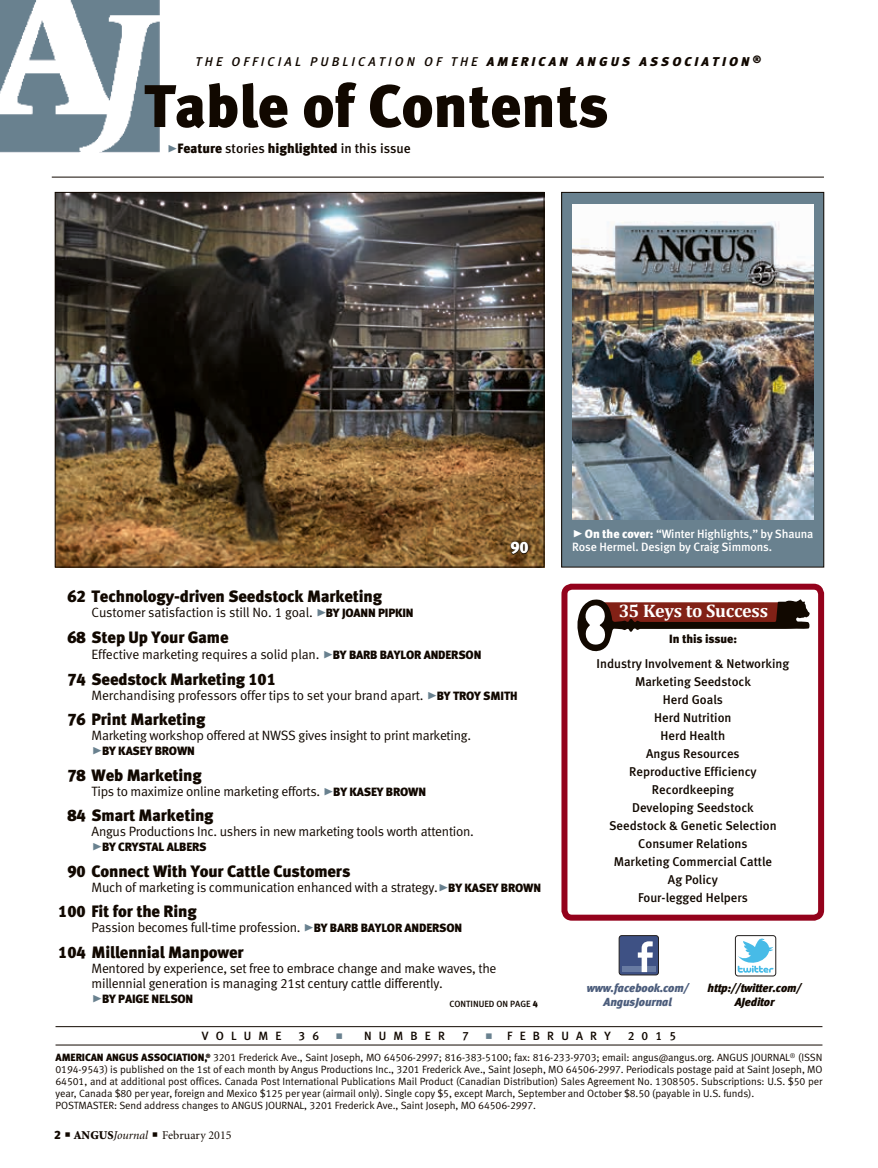
<style>
.page{position:relative;width:878px;height:1168px;background:#fff}
.page>*{position:absolute;margin:0;border:0;box-sizing:border-box;transform-origin:0 0}
.t1{font:60px "Meta Black LF";color:#110800}
.t2{font:700 18.15px "Cambria";letter-spacing:-.02em;color:#fff}
.t3{font:16.5px "Meta Black LF";letter-spacing:-.01em;color:#110800}
.t4{font:16.5px "Meta Black LF";color:#fff}
.deck_line{font:13.5px/15px "Meta Normal LF";letter-spacing:-.02em;color:#110800}
.t5{font:13.5px "Meta Black LF";color:#110800}
.sidebar_text{font:12.75px "Meta Medium LF";color:#110800}
.t6{font:italic 12.75px "Meta Medium LF";letter-spacing:.25em;color:#110800}
.t7{font:12px/13.5px "Meta Medium LF";letter-spacing:-.01em;color:#fff}
.deck_line-2{font:12px "Meta Black LF";letter-spacing:-.015em;color:#110800}
.t8{font:12px "Meta Medium LF";letter-spacing:.6em;color:#110800}
.t9{font:12px "Minion";color:#110800}
.cutlines{font:12px "Meta Black LF";letter-spacing:-.01em;color:#110800}
.deck_line-3{font:italic 11.7px "Meta Black LF";letter-spacing:-.01em;color:#4c5d7c}
.deck_line-4{font:italic 11.7px "Meta Black LF";letter-spacing:-.01em;color:#110800}
.t10{font:10.5px/12px "Meta Normal LF";letter-spacing:-.01em;color:#110800;text-align:justify}
.t11{font:9px "Meta Medium LF";color:#110800}
.s1{font-family:"Meta Black LF"}
.s2{font-family:"Meta Black Caps Expert";font-size:21px;color:#69818f}
.s3{font-family:"Meta Medium LF"}
.s4{font-family:"Meta Black Caps Expert";font-size:21px}
.s5{font-family:"Meta Black LF";font-size:12px}
.s6{font-weight:900}
.s7{font-style:italic}
</style>
<div class="page">
<img style="left:57px;top:194px;width:485px;height:371px">
<img style="left:0;top:0;width:160px;height:153px">
<hr style="left:56px;top:1026px;width:766px;height:1px;background:#110800">
<hr style="left:56px;top:1045px;width:766px;height:1px;background:#110800">
<hr style="left:52px;top:177px;width:772px;height:1px;background:#110800">
<div style="left:561px;top:192px;width:262px;height:375px;background:#69818f"></div>
<div style="left:561px;top:192px;width:263px;height:375px;border:1px solid #110800"></div>
<img style="left:572px;top:204px;width:241px;height:315px">
<div style="left:504px;top:535px;width:33px;height:28px;background:#110800;opacity:.46"></div>
<svg style="left:510px;top:541px;width:19px;height:14px"></svg>
<div style="left:561px;top:584px;width:263px;height:336px;border:6px solid #94021c;border-radius:8px"></div>
<svg style="left:577px;top:599px;width:232px;height:53px"></svg>
<div style="left:619px;top:935px;width:39px;height:40px;background:#3e5184;border-radius:2px"></div>
<div style="left:622px;top:966px;width:33px;height:6px;background:#687ba2"></div>
<svg style="left:637px;top:941px;width:15px;height:31px"></svg>
<div style="left:619px;top:935px;width:39px;height:40px;border:1px solid #231f1d;border-radius:3px"></div>
<svg style="left:734px;top:935px;width:42px;height:42px"></svg>
<div style="left:735px;top:935px;width:40px;height:41px;border:1px solid #231f1d;border-radius:3px"></div>
<svg style="left:737px;top:938px;width:36px;height:34px"></svg>
<p class="t6" style="left:195px;top:53px;width:567px">THE OFFICIAL PUBLICATION OF THE <span class="s1">AMERICAN ANGUS ASSOCIATION</span><sup>®</sup></p>
<p class="t1" style="left:144px;top:70px;width:466px">Table of Contents</p>
<p class="t5" style="left:167px;top:140px;width:245px"><span class="s2">@</span>Feature <span class="s3">stories</span> highlighted <span class="s3">in this issue</span></p>
<p class="t4" style="left:510px;top:538px;width:20px">90</p>
<p class="t7" style="left:572px;top:527px;width:242px"><span class="s4">@</span> <span class="s1">On the cover:</span> “Winter Highlights,” by Shauna<br>Rose Hermel. Design by Craig Simmons.</p>
<p class="t3" style="left:67px;top:586px;width:316px">62 Technology-driven Seedstock Marketing</p>
<p class="deck_line" style="left:92px;top:605px;width:323px">Customer satisfaction is still No. 1 goal. <span class="s2">@</span><span class="s5">BY JOANN PIPKIN</span></p>
<p class="t3" style="left:67px;top:627px;width:163px">68 Step Up Your Game</p>
<p class="deck_line" style="left:92px;top:647px;width:391px">Effective marketing requires a solid plan. <span class="s2">@</span><span class="s5">BY BARB BAYLOR ANDERSON</span></p>
<p class="t3" style="left:67px;top:669px;width:210px">74 Seedstock Marketing 101</p>
<p class="deck_line" style="left:92px;top:687px;width:427px">Merchandising professors offer tips to set your brand apart. <span class="s2">@</span><span class="s5">BY TROY SMITH</span></p>
<p class="t3" style="left:67px;top:709px;width:139px">76 Print Marketing</p>
<p class="deck_line" style="left:92px;top:728px;width:381px">Marketing workshop offered at NWSS gives insight to print marketing.</p>
<p class="deck_line-2" style="left:92px;top:743px;width:105px"><span class="s2">@</span>BY KASEY BROWN</p>
<p class="t3" style="left:67px;top:765px;width:136px">78 Web Marketing</p>
<p class="deck_line" style="left:92px;top:783px;width:336px">Tips to maximize online marketing efforts. <span class="s2">@</span><span class="s5">BY KASEY BROWN</span></p>
<p class="t3" style="left:67px;top:805px;width:148px">84 Smart Marketing</p>
<p class="deck_line" style="left:92px;top:824px;width:384px">Angus Productions Inc. ushers in new marketing tools worth attention.</p>
<p class="deck_line-2" style="left:92px;top:839px;width:117px"><span class="s2">@</span>BY CRYSTAL ALBERS</p>
<p class="t3" style="left:67px;top:861px;width:284px">90 Connect With Your Cattle Customers</p>
<p class="deck_line" style="left:92px;top:879px;width:451px">Much of marketing is communication enhanced with a strategy.<span class="s2">@</span><span class="s5">BY KASEY BROWN</span></p>
<p class="t3" style="left:58px;top:901px;width:140px">100 Fit for the Ring</p>
<p class="deck_line" style="left:92px;top:920px;width:372px">Passion becomes full-time profession. <span class="s2">@</span><span class="s5">BY BARB BAYLOR ANDERSON</span></p>
<p class="t3" style="left:58px;top:942px;width:187px">104 Millennial Manpower</p>
<p class="deck_line" style="left:92px;top:960px;width:406px">Mentored by experience, set free to embrace change and make waves, the millennial generation is managing 21st century cattle differently.</p>
<p class="deck_line-2" style="left:92px;top:991px;width:103px"><span class="s2">@</span>BY PAIGE NELSON</p>
<p class="t2" style="left:619px;top:598px;width:151px">35 Keys to Success</p>
<p class="cutlines" style="left:669px;top:631px;width:69px">In this issue:</p>
<p class="sidebar_text" style="left:596px;top:656px;width:194px">Industry Involvement &amp; Networking</p>
<p class="sidebar_text" style="left:635px;top:674px;width:117px">Marketing Seedstock</p>
<p class="sidebar_text" style="left:663px;top:692px;width:61px">Herd Goals</p>
<p class="sidebar_text" style="left:654px;top:710px;width:79px">Herd Nutrition</p>
<p class="sidebar_text" style="left:660px;top:728px;width:66px">Herd Health</p>
<p class="sidebar_text" style="left:646px;top:746px;width:95px">Angus Resources</p>
<p class="sidebar_text" style="left:629px;top:764px;width:129px">Reproductive Efficiency</p>
<p class="sidebar_text" style="left:652px;top:782px;width:83px">Recordkeeping</p>
<p class="sidebar_text" style="left:632px;top:800px;width:123px">Developing Seedstock</p>
<p class="sidebar_text" style="left:609px;top:818px;width:169px">Seedstock &amp; Genetic Selection</p>
<p class="sidebar_text" style="left:638px;top:836px;width:111px">Consumer Relations</p>
<p class="sidebar_text" style="left:613px;top:854px;width:160px">Marketing Commercial Cattle</p>
<p class="sidebar_text" style="left:668px;top:872px;width:51px">Ag Policy</p>
<p class="sidebar_text" style="left:638px;top:890px;width:111px">Four-legged Helpers</p>
<p class="deck_line-3" style="left:586px;top:981px;width:103px">www.facebook.com/</p>
<p class="deck_line-3" style="left:603px;top:994px;width:70px">AngusJournal</p>
<p class="deck_line-4" style="left:707px;top:981px;width:95px">http://twitter.com/</p>
<p class="t11" style="left:449px;top:998px;width:90px">CONTINUED ON PAGE <span class="s1">4</span></p>
<p class="deck_line-4" style="left:734px;top:995px;width:41px">AJeditor</p>
<p class="t8" style="left:202px;top:1029px;width:81px">VOLUME</p>
<p class="t8" style="left:298px;top:1029px;width:22px">3 6</p>
<p class="t8" style="left:336px;top:1029px;width:110px"><sup>■</sup> NUMBER</p>
<p class="t8" style="left:462px;top:1029px;width:8px">7</p>
<p class="t8" style="left:486px;top:1029px;width:126px"><sup>■</sup> FEBRUARY</p>
<p class="t8" style="left:627px;top:1029px;width:50px">2015</p>
<p class="t10" style="left:56px;top:1051px;width:768px"><span class="s1">AMERICAN ANGUS ASSOCIATION,</span><sup>®</sup> 3201 Frederick Ave., Saint Joseph, MO 64506-2997; 816-383-5100; fax: 816-233-9703; email: angus@angus.org. ANGUS JOURNAL<sup>®</sup> (ISSN 0194-9543) is published on the 1st of each month by Angus Productions Inc., 3201 Frederick Ave., Saint Joseph, MO 64506-2997. Periodicals postage paid at Saint Joseph, MO 64501, and at additional post offices. Canada Post International Publications Mail Product (Canadian Distribution) Sales Agreement No. 1308505. Subscriptions: U.S. $50 per year, Canada $80 per year, foreign and Mexico $125 per year (airmail only). Single copy $5, except March, September and October $8.50 (payable in U.S. funds).</p>
<p class="t10" style="left:56px;top:1099px;width:482px">POSTMASTER: Send address changes to ANGUS JOURNAL, 3201 Frederick Ave., Saint Joseph, MO 64506-2997.</p>
<p class="t9" style="left:54px;top:1129px;width:179px"><span class="s1">2</span> ■ <span class="s6">ANGUS</span><span class="s7">Journal</span> ■ February 2015</p>
</div>
